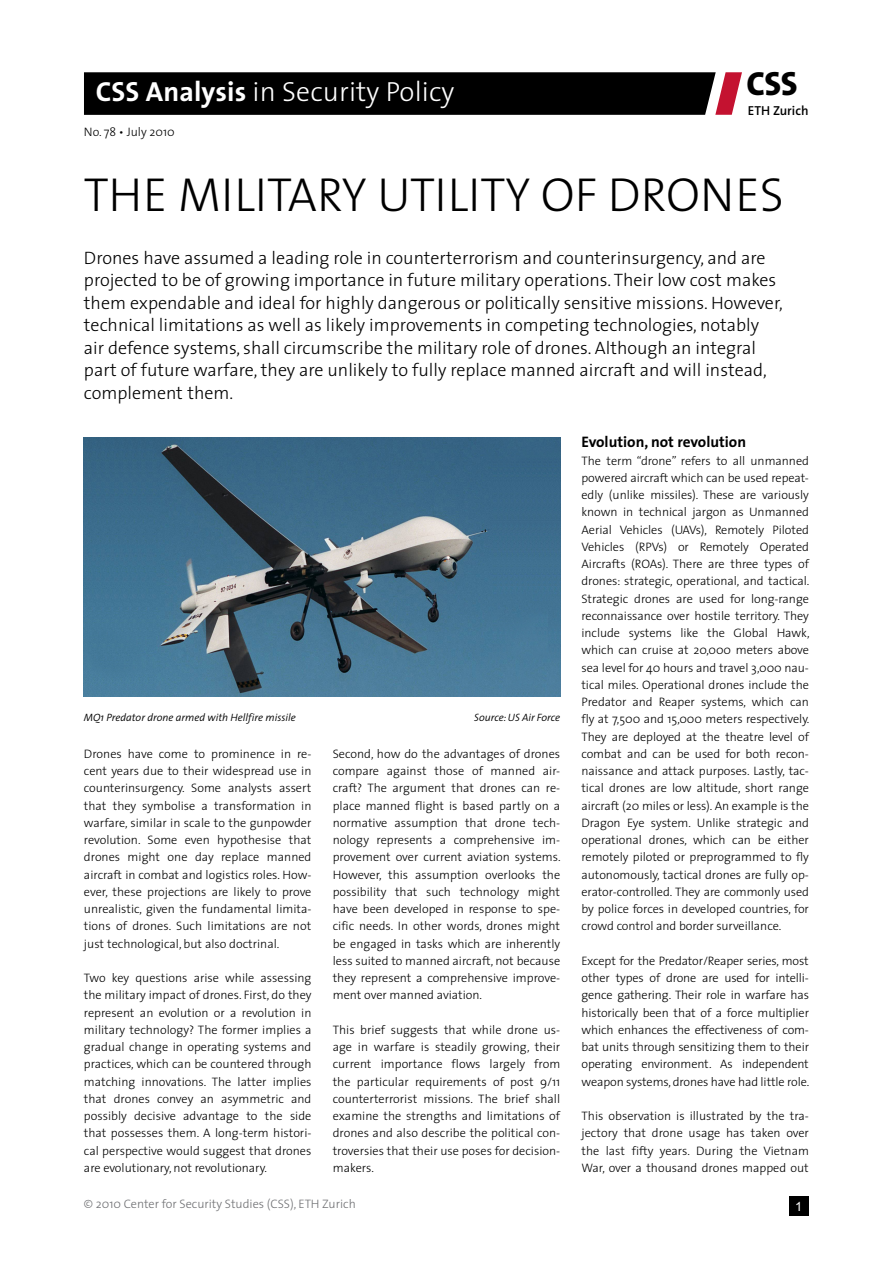
<style>
.page{position:relative;width:893px;height:1263px;background:#fff}
.page>*{position:absolute;margin:0;border:0;box-sizing:border-box;transform-origin:0 0}
._1_Haupttitel{font:300 48px "The Sans";color:#000}
.t1{font:800 33.75px "The Sans";color:#000}
.t2{font:300 27.75px "The Sans";letter-spacing:.005em;color:#fff}
._2_lead{font:300 18px/22.5px "The Sans";color:#000}
._5_Untertitel{font:700 15.3px "The Sans";color:#000}
.t3{font:600 13.05px "The Sans";color:#000}
.t4{font:12.75px "Arial";color:#fff}
._4_Text{font:300 12.3px/17.2px "The Sans";color:#000;text-align:justify}
.t5{font:300 12.3px "The Sans";color:#6d6e71}
._3_Bildlegende{font:italic 300 10.65px "The Sans";color:#000}
.s1{font-weight:700}
</style>
<div class="page">
<svg style="left:84px;top:72px;width:658px;height:43px;background:#0c0808"></svg>
<div style="left:789px;top:1196px;width:20px;height:20px;background:#000"></div>
<img style="left:84px;top:437px;width:476px;height:260px">
<p class="t2" style="left:96px;top:69px;width:360px"><span class="s1">CSS Analysis</span> in Security Policy</p>
<p class="t1" style="left:747px;top:55px;width:53px">CSS</p>
<p class="t3" style="left:748px;top:99px;width:62px">ETH Zurich</p>
<p class="_4_Text" style="left:84px;top:123px;width:92px">No. 78 • July 2010</p>
<p class="_1_Haupttitel" style="left:84px;top:155px;width:701px">THE MILITARY UTILITY OF DRONES</p>
<p class="_2_lead" style="left:84px;top:246px;width:700px">Drones have assumed a leading role in counterterrorism and counterinsurgency, and are projected to be of growing importance in future military operations. Their low cost makes them expendable and ideal for highly dangerous or politically sensitive missions. However, technical limitations as well as likely improvements in competing technologies, notably air defence systems, shall circumscribe the military role of drones. Although an integral part of future warfare, they are unlikely to fully replace manned aircraft and will instead, complement them.</p>
<p class="_3_Bildlegende" style="left:84px;top:708px;width:213px">MQ1 Predator drone armed with Hellfire missile</p>
<p class="_3_Bildlegende" style="left:474px;top:708px;width:87px">Source: US Air Force</p>
<p class="_4_Text" style="left:84px;top:745px;width:229px">Drones have come to prominence in re&shy;cent years due to their widespread use in counterinsurgency. Some analysts assert that they symbolise a transformation in warfare, similar in scale to the gunpowder revolution. Some even hypothesise that drones might one day replace manned aircraft in combat and logistics roles. How&shy;ever, these projections are likely to prove unrealistic, given the fundamental limita&shy;tions of drones. Such limitations are not just technological, but also doctrinal.</p>
<p class="_4_Text" style="left:84px;top:969px;width:229px">Two key questions arise while assessing the military impact of drones. First, do they represent an evolution or a revolution in military technology? The former implies a gradual change in operating systems and practices, which can be countered through matching innovations. The latter implies that drones convey an asymmetric and possibly decisive advantage to the side that possesses them. A long-term histori&shy;cal perspective would suggest that drones are evolutionary, not revolutionary.</p>
<p class="_4_Text" style="left:333px;top:745px;width:229px">Second, how do the advantages of drones compare against those of manned air&shy;craft? The argument that drones can re&shy;place manned flight is based partly on a normative assumption that drone tech&shy;nology represents a comprehensive im&shy;provement over current aviation systems.<br>However, this assumption overlooks the possibility that such technology might have been developed in response to spe&shy;cific needs. In other words, drones might be engaged in tasks which are inherently less suited to manned aircraft, not because they represent a comprehensive improve&shy;ment over manned aviation.</p>
<p class="_4_Text" style="left:333px;top:1021px;width:229px">This brief suggests that while drone us&shy;age in warfare is steadily growing, their current importance flows largely from the particular requirements of post 9/11 counterterrorist missions. The brief shall examine the strengths and limitations of drones and also describe the political con&shy;troversies that their use poses for decision&shy;makers.</p>
<p class="_5_Untertitel" style="left:581px;top:429px;width:166px">Evolution, not revolution</p>
<p class="_4_Text" style="left:581px;top:451px;width:230px">The term “drone” refers to all unmanned powered aircraft which can be used repeat&shy;edly (unlike missiles). These are variously known in technical jargon as Unmanned Aerial Vehicles (UAVs), Remotely Piloted Vehicles (RPVs) or Remotely Operated Aircrafts (ROAs). There are three types of drones: strategic, operational, and tactical.<br>Strategic drones are used for long-range reconnaissance over hostile territory. They include systems like the Global Hawk, which can cruise at 20,000 meters above sea level for 40 hours and travel 3,000 nau&shy;tical miles. Operational drones include the Predator and Reaper systems, which can fly at 7,500 and 15,000 meters respectively.<br>They are deployed at the theatre level of combat and can be used for both recon&shy;naissance and attack purposes. Lastly, tac&shy;tical drones are low altitude, short range aircraft (20 miles or less). An example is the Dragon Eye system. Unlike strategic and operational drones, which can be either remotely piloted or preprogrammed to fly autonomously, tactical drones are fully op&shy;erator-controlled. They are commonly used by police forces in developed countries, for crowd control and border surveillance.</p>
<p class="_4_Text" style="left:581px;top:952px;width:229px">Except for the Predator/Reaper series, most other types of drone are used for intelli&shy;gence gathering. Their role in warfare has historically been that of a force multiplier which enhances the effectiveness of com&shy;bat units through sensitizing them to their operating environment. As independent weapon systems, drones have had little role.</p>
<p class="_4_Text" style="left:581px;top:1107px;width:229px">This observation is illustrated by the tra&shy;jectory that drone usage has taken over the last fifty years. During the Vietnam War, over a thousand drones mapped out</p>
<p class="t5" style="left:84px;top:1194px;width:273px">© 2010 Center for Security Studies (CSS), ETH Zurich</p>
<p class="t4" style="left:795px;top:1198px;width:9px">1</p>
</div>
